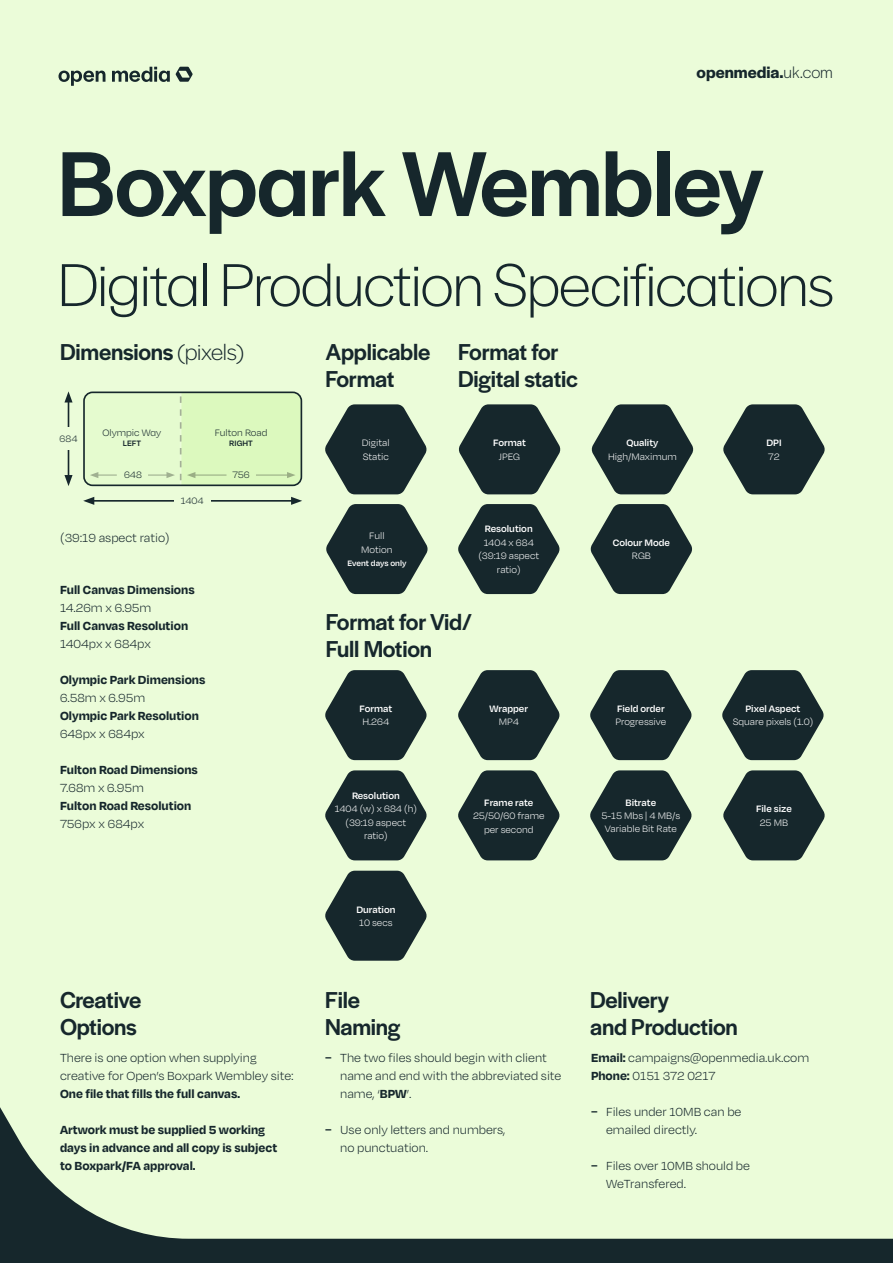
<style>
.page{position:relative;width:893px;height:1263px;background:#ebfcd9}
.page>*{position:absolute;margin:0;border:0;box-sizing:border-box;transform-origin:0 0}
.t1{font:500 96px "Halyard Display";letter-spacing:-.015em;color:#16272c}
.t2{font:300 63px "Halyard Display";letter-spacing:-.02em;color:#16272c}
.t3{font:500 24px/27px "Halyard Display";letter-spacing:-.01em;color:#16272c}
.t4{font:600 17.1px "Halyard Display";color:#16272c}
.t5{font:300 13.5px/18px "Degular";color:#16272c}
.t6{font:700 13.5px/18px "Degular";color:#16272c}
.t7{font:300 10.65px/13.5px "Degular";color:#fff;text-align:center}
.t8{font:600 10.65px "Degular";color:#fff}
.t9{font:300 10.65px "Degular";color:#16272c}
.t10{font:600 9px "Degular";color:#fff}
.t11{font:600 9px "Degular";color:#16272c}
.s1{font-weight:300}
.s2{font-weight:600}
.s3{font-weight:700}
</style>
<div class="page">
<svg style="left:0;top:1107px;width:893px;height:156px"></svg>
<svg style="left:59px;top:71px;width:46px;height:15px"></svg>
<svg style="left:112px;top:67px;width:58px;height:15px"></svg>
<svg style="left:176px;top:67px;width:17px;height:15px"></svg>
<svg style="left:459px;top:404px;width:102px;height:90px"></svg>
<svg style="left:591px;top:404px;width:102px;height:90px"></svg>
<svg style="left:458px;top:504px;width:102px;height:90px"></svg>
<svg style="left:590px;top:504px;width:102px;height:90px"></svg>
<svg style="left:723px;top:404px;width:102px;height:90px"></svg>
<svg style="left:325px;top:404px;width:102px;height:90px"></svg>
<hr style="left:68px;top:400px;width:1px;height:78px;background:#16272c">
<svg style="left:64px;top:475px;width:9px;height:11px"></svg>
<svg style="left:64px;top:391px;width:9px;height:11px"></svg>
<hr style="left:92px;top:500px;width:202px;height:2px;background:#16272c">
<svg style="left:83px;top:497px;width:11px;height:8px"></svg>
<svg style="left:291px;top:497px;width:11px;height:8px"></svg>
<svg style="left:84px;top:394px;width:217px;height:91px"></svg>
<div style="left:174px;top:495px;width:37px;height:13px;background:#ebfcd9"></div>
<div style="left:63px;top:427px;width:11px;height:23px;background:#ebfcd9"></div>
<div style="left:83px;top:391px;width:219px;height:95px;border:2px solid #16272c;border-radius:9px"></div>
<svg style="left:326px;top:504px;width:102px;height:90px"></svg>
<svg style="left:590px;top:670px;width:102px;height:90px"></svg>
<svg style="left:722px;top:670px;width:102px;height:90px"></svg>
<svg style="left:325px;top:770px;width:102px;height:90px"></svg>
<svg style="left:458px;top:770px;width:102px;height:90px"></svg>
<svg style="left:325px;top:670px;width:102px;height:90px"></svg>
<svg style="left:458px;top:670px;width:102px;height:90px"></svg>
<svg style="left:590px;top:770px;width:102px;height:90px"></svg>
<svg style="left:723px;top:770px;width:102px;height:90px"></svg>
<svg style="left:325px;top:871px;width:102px;height:90px"></svg>
<p class="t4" style="left:697px;top:61px;width:138px">openmedia.<span class="s1">uk.com</span></p>
<h1 class="t1" style="left:58px;top:116px;width:707px">Boxpark Wembley</h1>
<h2 class="t2" style="left:58px;top:241px;width:778px">Digital Production Specifications</h2>
<h3 class="t3" style="left:60px;top:337px;width:185px">Dimensions <span class="s1">(pixels)</span></h3>
<p class="t9" style="left:60px;top:433px;width:19px">684</p>
<p class="t9" style="left:103px;top:426px;width:60px">Olympic Way</p>
<p class="t11" style="left:123px;top:438px;width:20px">LEFT</p>
<p class="t9" style="left:124px;top:469px;width:19px">648</p>
<p class="t5" style="left:60px;top:528px;width:111px">(39:19 aspect ratio)</p>
<p class="t9" style="left:181px;top:494px;width:24px">1404</p>
<p class="t9" style="left:215px;top:426px;width:54px">Fulton Road</p>
<p class="t11" style="left:229px;top:438px;width:25px">RIGHT</p>
<p class="t9" style="left:232px;top:469px;width:19px">756</p>
<p class="t6" style="left:60px;top:580px;width:136px">Full Canvas Dimensions</p>
<p class="t5" style="left:60px;top:598px;width:93px">14.26m x 6.95m</p>
<p class="t6" style="left:60px;top:616px;width:130px">Full Canvas Resolution</p>
<p class="t5" style="left:60px;top:634px;width:92px">1404px x 684px</p>
<p class="t6" style="left:60px;top:670px;width:147px">Olympic Park Dimensions</p>
<p class="t5" style="left:60px;top:688px;width:87px">6.58m x 6.95m</p>
<p class="t6" style="left:60px;top:706px;width:140px">Olympic Park Resolution</p>
<p class="t5" style="left:60px;top:724px;width:86px">648px x 684px</p>
<p class="t6" style="left:60px;top:760px;width:139px">Fulton Road Dimensions</p>
<p class="t5" style="left:60px;top:778px;width:86px">7.68m x 6.95m</p>
<p class="t6" style="left:60px;top:796px;width:133px">Fulton Road Resolution</p>
<p class="t5" style="left:60px;top:814px;width:86px">756px x 684px</p>
<h3 class="t3" style="left:60px;top:985px;width:83px">Creative<br>Options</h3>
<p class="t5" style="left:60px;top:1048px;width:235px">There is one option when supplying creative for Open’s Boxpark Wembley site:</p>
<p class="t6" style="left:60px;top:1084px;width:182px">One file that fills the full canvas.</p>
<p class="t6" style="left:60px;top:1120px;width:219px">Artwork must be supplied 5 working days in advance and all copy is subject to Boxpark/FA approval.</p>
<h3 class="t3" style="left:325px;top:337px;width:106px">Applicable<br>Format</h3>
<p class="t7" style="left:362px;top:436px;width:29px;text-align:left">Digital<br>Static</p>
<p class="t7" style="left:361px;top:529px;width:33px">Full<br>Motion</p>
<p class="t10" style="left:347px;top:558px;width:61px">Event days only</p>
<h3 class="t3" style="left:458px;top:337px;width:121px">Format for<br>Digital static</h3>
<p class="t8" style="left:493px;top:436px;width:34px">Format</p>
<p class="t7" style="left:499px;top:449px;width:23px">JPEG</p>
<p class="t8" style="left:626px;top:436px;width:33px">Quality</p>
<p class="t7" style="left:608px;top:449px;width:70px">High/Maximum</p>
<p class="t8" style="left:485px;top:522px;width:49px">Resolution</p>
<p class="t7" style="left:478px;top:535px;width:62px">1404 x 684 (39:19 aspect ratio)</p>
<p class="t8" style="left:613px;top:536px;width:59px">Colour Mode</p>
<p class="t7" style="left:632px;top:549px;width:21px">RGB</p>
<h3 class="t3" style="left:326px;top:607px;width:148px">Format for Vid/<br>Full Motion</h3>
<p class="t8" style="left:359px;top:702px;width:34px">Format</p>
<p class="t7" style="left:363px;top:715px;width:28px">H.264</p>
<p class="t8" style="left:490px;top:702px;width:40px">Wrapper</p>
<p class="t7" style="left:499px;top:715px;width:21px">MP4</p>
<p class="t8" style="left:352px;top:789px;width:49px">Resolution</p>
<p class="t7" style="left:335px;top:802px;width:84px">1404 (w) x 684 (h) (39:19 aspect ratio)</p>
<p class="t8" style="left:356px;top:902px;width:41px">Duration</p>
<p class="t7" style="left:359px;top:915px;width:35px">10 secs</p>
<p class="t8" style="left:484px;top:795px;width:51px">Frame rate</p>
<p class="t7" style="left:473px;top:808px;width:73px">25/50/60 frame per second</p>
<p class="t8" style="left:617px;top:702px;width:49px">Field order</p>
<p class="t7" style="left:615px;top:715px;width:52px">Progressive</p>
<p class="t8" style="left:626px;top:795px;width:32px">Bitrate</p>
<p class="t7" style="left:601px;top:808px;width:80px">5-15 Mbs | 4 MB/s<br>Variable Bit Rate</p>
<p class="t8" style="left:766px;top:436px;width:17px">DPI</p>
<p class="t7" style="left:768px;top:449px;width:13px">72</p>
<p class="t8" style="left:745px;top:702px;width:56px">Pixel Aspect</p>
<p class="t7" style="left:733px;top:715px;width:82px">Square pixels (1.0)</p>
<p class="t8" style="left:756px;top:802px;width:37px">File size</p>
<p class="t7" style="left:760px;top:815px;width:30px">25 MB</p>
<h3 class="t3" style="left:325px;top:985px;width:77px">File<br>Naming</h3>
<p class="t5" style="left:340px;top:1048px;width:223px;text-indent:-15px"><span class="s2">−</span> The two files should begin with client name and end with the abbreviated site name, ‘<span class="s3">BPW</span>’.</p>
<p class="t5" style="left:340px;top:1120px;width:167px;text-indent:-15px"><span class="s2">−</span> Use only letters and numbers, no punctuation.</p>
<h3 class="t3" style="left:590px;top:985px;width:149px">Delivery<br>and Production</h3>
<p class="t5" style="left:591px;top:1048px;width:220px"><span class="s3">Email:</span> campaigns@openmedia.uk.com<br><span class="s3">Phone:</span> 0151 372 0217</p>
<p class="t5" style="left:606px;top:1102px;width:137px;text-indent:-15px"><span class="s2">−</span> Files under 10MB can be emailed directly.</p>
<p class="t5" style="left:606px;top:1156px;width:145px;text-indent:-15px"><span class="s2">−</span> Files over 10MB should be<br>WeTransfered.</p>
</div>
